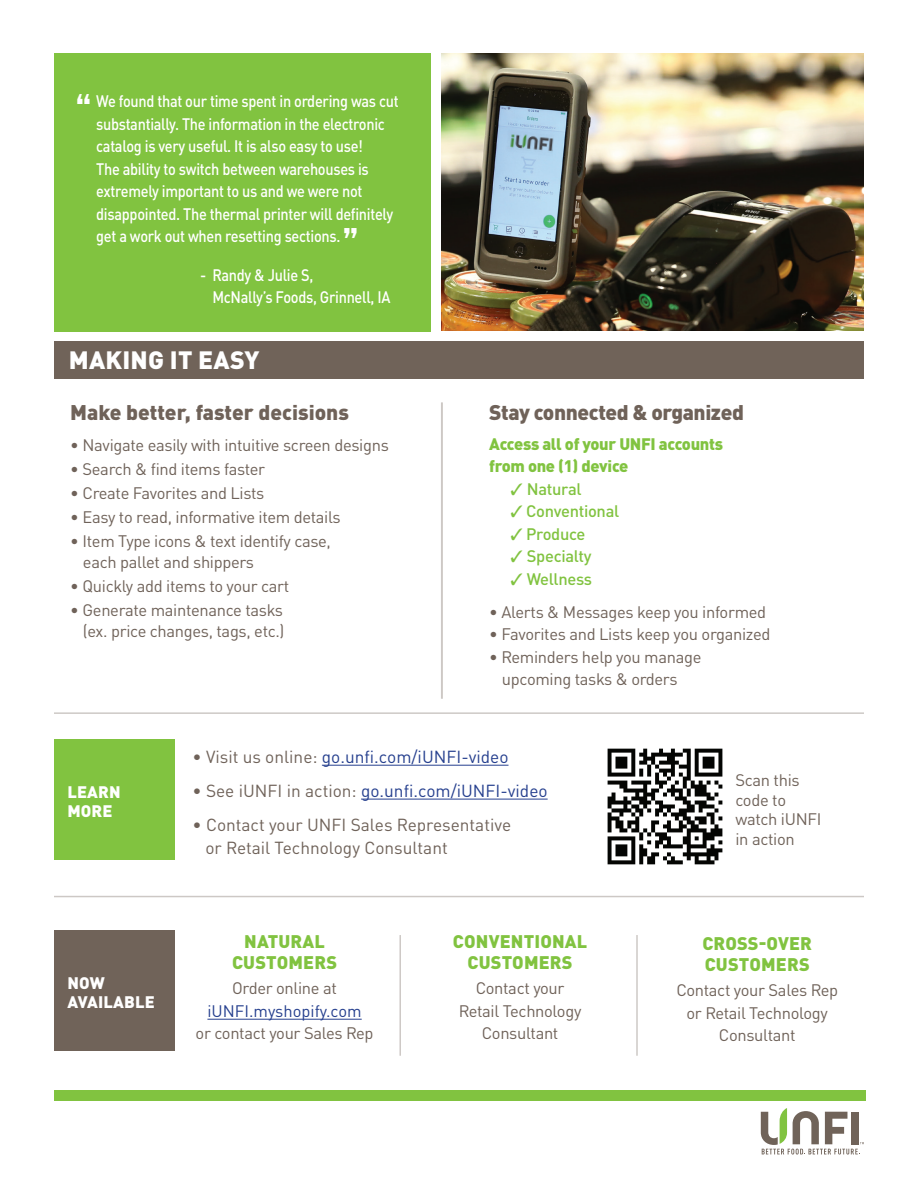
<style>
.page{position:relative;width:918px;height:1188px;background:#fff}
.page>*{position:absolute;margin:0;border:0;box-sizing:border-box;transform-origin:0 0}
.t1{font:700 48.6px "Bebas Neue";color:#fff}
.t2{font:900 24.75px "DINOT";letter-spacing:.01em;color:#fff}
.t3{font:900 21px "DINOT";letter-spacing:-.015em;color:#6f6259}
.t4{font:900 18px/20.5px "DINOT";letter-spacing:.01em;color:#81c340;text-align:center}
.t5{font:17.25px "DINOT";color:#253f8e}
.t6{font:17.25px/23.1px "DINOT";color:#6f6259}
.t7{font:16.5px/22.5px "DINOT";letter-spacing:-.02em;color:#6f6259}
.t8{font:500 16.5px/22.5px "DINOT";letter-spacing:-.02em;color:#fff;scale:.88 1}
.t9{font:500 16.5px "DINOT";letter-spacing:-.02em;color:#81c340}
.t10{font:900 16.5px/22.5px "DINOT";letter-spacing:-.02em;color:#81c340}
.t11{font:900 16.5px/18.9px "DINOT";letter-spacing:.01em;color:#fff}
.t12{font:16.5px "DINOT";color:#253f8e}
.s1{color:#6f6259}
</style>
<div class="page">
<hr style="left:322px;top:765px;width:187px;height:1px;background:#253f8e">
<hr style="left:361px;top:799px;width:187px;height:1px;background:#253f8e">
<hr style="left:207px;top:1019px;width:155px;height:1px;background:#253f8e">
<img style="left:442px;top:53px;width:422px;height:277px">
<div style="left:54px;top:53px;width:377px;height:279px;background:#81c340"></div>
<div style="left:54px;top:930px;width:121px;height:121px;background:#706359"></div>
<div style="left:54px;top:342px;width:810px;height:37px;background:#706359"></div>
<div style="left:54px;top:739px;width:121px;height:121px;background:#81c340"></div>
<hr style="left:399px;top:935px;width:2px;height:121px;background:#706359">
<hr style="left:441px;top:402px;width:2px;height:297px;background:#706359">
<hr style="left:636px;top:935px;width:2px;height:121px;background:#706359">
<img style="left:607px;top:748px;width:116px;height:117px">
<hr style="left:54px;top:896px;width:810px;height:1px;background:#706359">
<hr style="left:54px;top:712px;width:810px;height:2px;background:#706359">
<div style="left:54px;top:1090px;width:811px;height:11px;background:#81c340"></div>
<svg style="left:761px;top:1108px;width:103px;height:47px"></svg>
<img style="left:507px;top:130px;width:47px;height:26px">
<h1 class="t1" style="left:75px;top:84px;width:18px">“</h1>
<p class="t8" style="left:96px;top:90px;width:345px">We found that our time spent in ordering was cut substantially. The information in the electronic catalog is very useful. It is also easy to use!<br>The ability to switch between warehouses is extremely important to us and we were not disappointed. The thermal printer will definitely get a work out when resetting sections.</p>
<h1 class="t1" style="left:342px;top:219px;width:18px">”</h1>
<p class="t8" style="left:212px;top:263px;width:204px;text-indent:-12px">- Randy &amp; Julie S,<br>McNally’s Foods, Grinnell, IA</p>
<h2 class="t2" style="left:69px;top:344px;width:192px">MAKING IT EASY</h2>
<p class="t3" style="left:70px;top:398px;width:280px">Make better, faster decisions</p>
<p class="t7" style="left:70px;top:434px;width:320px">• Navigate easily with intuitive screen designs</p>
<p class="t7" style="left:70px;top:458px;width:196px">• Search &amp; find items faster</p>
<p class="t7" style="left:70px;top:482px;width:196px">• Create Favorites and Lists</p>
<p class="t7" style="left:70px;top:506px;width:272px">• Easy to read, informative item details</p>
<p class="t7" style="left:83px;top:531px;width:250px;line-height:21px;text-indent:-13px">• Item Type icons &amp; text identify case, each pallet and shippers</p>
<p class="t7" style="left:70px;top:575px;width:221px">• Quickly add items to your cart</p>
<p class="t7" style="left:70px;top:600px;width:216px;line-height:21px;text-align:right">• Generate maintenance tasks (ex. price changes, tags, etc.)</p>
<p class="t3" style="left:489px;top:398px;width:256px">Stay connected &amp; organized</p>
<p class="t10" style="left:489px;top:432px;width:235px">Access all of your UNFI accounts from one (1) device</p>
<p class="t9" style="left:511px;top:478px;width:73px">✓ Natural</p>
<p class="t9" style="left:511px;top:501px;width:110px">✓ Conventional</p>
<p class="t9" style="left:511px;top:523px;width:76px">✓ Produce</p>
<p class="t9" style="left:511px;top:546px;width:83px">✓ Specialty</p>
<p class="t9" style="left:511px;top:568px;width:83px">✓ Wellness</p>
<p class="t7" style="left:489px;top:600px;width:279px">• Alerts &amp; Messages keep you informed</p>
<p class="t7" style="left:489px;top:623px;width:283px">• Favorites and Lists keep you organized</p>
<p class="t7" style="left:502px;top:645px;width:201px;text-indent:-13px">• Reminders help you manage upcoming tasks &amp; orders</p>
<p class="t11" style="left:67px;top:782px;width:55px">LEARN<br>MORE</p>
<p class="t11" style="left:67px;top:973px;width:89px">NOW<br>AVAILABLE</p>
<p class="t5" style="left:193px;top:746px;width:318px"><span class="s1">• Visit us online:</span> go.unfi.com/iUNFI-video</p>
<p class="t5" style="left:193px;top:780px;width:357px"><span class="s1">• See iUNFI in action:</span> go.unfi.com/iUNFI-video</p>
<p class="t6" style="left:205px;top:813px;width:307px;text-indent:-13px">• Contact your UNFI Sales Representative or Retail Technology Consultant</p>
<p class="t4" style="left:232px;top:931px;width:107px">NATURAL<br>CUSTOMERS</p>
<p class="t7" style="left:232px;top:977px;width:106px">Order online at</p>
<p class="t12" style="left:207px;top:1001px;width:156px">iUNFI.myshopify.com</p>
<p class="t7" style="left:196px;top:1022px;width:179px">or contact your Sales Rep</p>
<p class="t4" style="left:453px;top:931px;width:136px">CONVENTIONAL<br>CUSTOMERS</p>
<p class="t7" style="left:459px;top:977px;width:124px;text-align:center">Contact your<br>Retail Technology<br>Consultant</p>
<p class="t7" style="left:735px;top:770px;width:87px;line-height:19.5px">Scan this code to watch iUNFI in action</p>
<p class="t4" style="left:702px;top:933px;width:111px;text-align:left">CROSS-OVER<br>CUSTOMERS</p>
<p class="t7" style="left:676px;top:979px;width:163px;text-align:center">Contact your Sales Rep or Retail Technology<br>Consultant</p>
</div>
